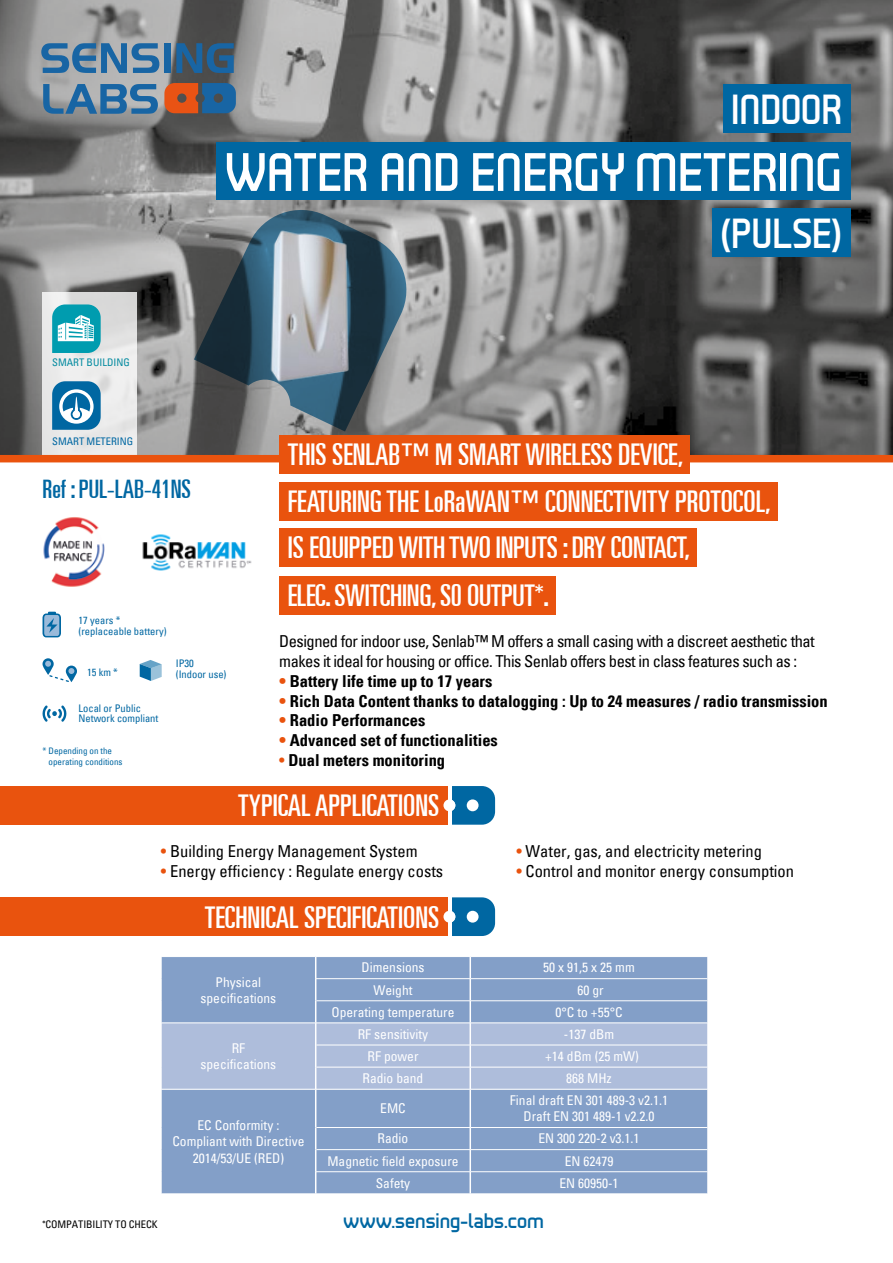
<style>
.page{position:relative;width:893px;height:1263px;background:#fff}
.page>*{position:absolute;margin:0;border:0;box-sizing:border-box;transform-origin:0 0}
.t1{font:54px "Tenby Five";color:#fff}
.t2{font:42px "Tenby Five";color:#fff}
.t3{font:ultra-condensed 30px/47.4px "Univers";color:#fff}
.t4{font:ultra-condensed 25.5px "Univers";color:#0067a2}
.t5{font:21px "Tenby Five";color:#0067a2}
.t6{font:700 condensed 16.5px "Univers";color:#000}
.t7{font:condensed 16.5px/19.8px "Univers";letter-spacing:-.03em;color:#000}
.t8{font:condensed 16.5px "Univers";color:#000}
.t9{font:condensed 13.5px/16.2px "Univers";color:#fff;text-align:center}
.t10{font:condensed 10.5px/10.5px "Univers";color:#0067a2}
.t11{font:condensed 10.5px "Univers";letter-spacing:-.01em;color:#000}
.t12{font:condensed 10.5px "Univers";color:#048ba0}
.t13{font:condensed 9px/10.8px "Univers";color:#0067a2}
.s1{color:#e9530e}
.s2{font-weight:400;color:#e9530e}
.s3{font-stretch:ultra-condensed}
</style>
<div class="page">
<img style="left:0;top:0;width:893px;height:455px">
<div style="left:43px;top:292px;width:94px;height:168px;background:linear-gradient(to bottom,#dfe0e0,#eeeeed)"></div>
<svg style="left:52px;top:304px;width:49px;height:49px;background:#49b7c4"></svg>
<div style="left:0;top:455px;width:893px;height:7px;background:#ea530e"></div>
<svg style="left:52px;top:381px;width:49px;height:49px"></svg>
<svg style="left:194px;top:202px;width:220px;height:229px;background:#5b6970"></svg>
<div style="left:216px;top:142px;width:634px;height:57px;background:#0067a2"></div>
<div style="left:723px;top:84px;width:127px;height:49px;background:#0067a2"></div>
<div style="left:712px;top:208px;width:138px;height:49px;background:#0067a2"></div>
<div style="left:279px;top:528px;width:418px;height:39px;background:#e9530e"></div>
<div style="left:279px;top:576px;width:277px;height:38px;background:#e9530e"></div>
<div style="left:279px;top:435px;width:411px;height:39px;background:#e9530e"></div>
<div style="left:279px;top:482px;width:499px;height:39px;background:#e9530e"></div>
<img style="left:264px;top:228px;width:89px;height:156px">
<div style="left:0;top:897px;width:448px;height:39px;background:#e9530e"></div>
<div style="left:0;top:786px;width:448px;height:39px;background:#e9530e"></div>
<svg style="left:452px;top:786px;width:43px;height:39px;background:#1f79ad"></svg>
<div style="left:443px;top:799px;width:12px;height:12px;background:#fff;border-radius:50%"></div>
<svg style="left:452px;top:897px;width:43px;height:39px;background:#1f79ad"></svg>
<div style="left:443px;top:911px;width:12px;height:12px;background:#fff;border-radius:50%"></div>
<div style="left:162px;top:1090px;width:545px;height:103px;background:#839fc8"></div>
<hr style="left:469px;top:1089px;width:2px;height:38px;background:#fff">
<hr style="left:469px;top:1128px;width:2px;height:21px;background:#fff">
<hr style="left:469px;top:1150px;width:2px;height:21px;background:#fff">
<hr style="left:469px;top:1172px;width:2px;height:22px;background:#fff">
<hr style="left:316px;top:1127px;width:154px;height:1px;background:#fff">
<hr style="left:470px;top:1127px;width:238px;height:1px;background:#fff">
<hr style="left:316px;top:1149px;width:154px;height:1px;background:#fff">
<hr style="left:470px;top:1149px;width:238px;height:1px;background:#fff">
<hr style="left:315px;top:1171px;width:155px;height:1px;background:#fff">
<hr style="left:470px;top:1171px;width:238px;height:1px;background:#fff">
<hr style="left:315px;top:1089px;width:1px;height:38px;background:#fff">
<svg style="left:315px;top:1127px;width:1px;height:67px"></svg>
<svg style="left:161px;top:1127px;width:1px;height:67px"></svg>
<svg style="left:707px;top:1127px;width:1px;height:66px"></svg>
<svg style="left:161px;top:957px;width:547px;height:132px;background:#9cb1d3"></svg>
<svg style="left:43px;top:612px;width:18px;height:25px"></svg>
<svg style="left:43px;top:705px;width:23px;height:17px"></svg>
<svg style="left:140px;top:660px;width:22px;height:21px"></svg>
<svg style="left:43px;top:658px;width:34px;height:24px"></svg>
<img style="left:43px;top:517px;width:62px;height:70px">
<img style="left:142px;top:534px;width:110px;height:37px">
<svg style="left:41px;top:43px;width:118px;height:30px;background:#5e87a8"></svg>
<div style="left:164px;top:43px;width:6px;height:30px;background:#1865a4"></div>
<svg style="left:176px;top:43px;width:58px;height:30px;background:#2d5a7e"></svg>
<svg style="left:43px;top:84px;width:115px;height:30px;background:#6188a8"></svg>
<svg style="left:164px;top:83px;width:72px;height:30px;background:#7a5c5c"></svg>
<h2 class="t2" style="left:731px;top:85px;width:112px">INDOOR</h2>
<h1 class="t1" style="left:225px;top:140px;width:619px">WATER AND ENERGY METERING</h1>
<h2 class="t2" style="left:721px;top:208px;width:123px">(PULSE)</h2>
<p class="t12" style="left:52px;top:358px;width:79px">SMART BUILDING</p>
<p class="t10" style="left:52px;top:436px;width:83px">SMART METERING</p>
<h3 class="t4" style="left:43px;top:478px;width:150px">Ref : PUL-LAB-41NS</h3>
<p class="t10" style="left:79px;top:616px;width:90px">17 years * (replaceable battery)</p>
<p class="t10" style="left:176px;top:659px;width:20px">IP30</p>
<p class="t10" style="left:87px;top:668px;width:32px">15 km *</p>
<p class="t10" style="left:176px;top:670px;width:52px">(Indoor use)</p>
<p class="t10" style="left:79px;top:704px;width:81px">Local or Public<br>Network compliant</p>
<p class="t13" style="left:49px;top:746px;width:75px;text-indent:-6px">* Depending on the operating conditions</p>
<h3 class="t3" style="left:288px;top:433px;width:484px">THIS SENLAB™ M SMART WIRELESS DEVICE,<br>FEATURING THE LoRaWAN™ CONNECTIVITY PROTOCOL,</h3>
<h3 class="t3" style="left:288px;top:526px;width:404px">IS EQUIPPED WITH TWO INPUTS : DRY CONTACT,<br>ELEC. SWITCHING, S0 OUTPUT*.</h3>
<p class="t7" style="left:279px;top:633px;width:537px">Designed for indoor use, Senlab™ M offers a small casing with a discreet aesthetic that makes it ideal for housing or office. This Senlab offers best in class features such as :</p>
<p class="t6" style="left:279px;top:674px;width:215px"><span class="s1">•</span> Battery life time up to 17 years</p>
<p class="t6" style="left:279px;top:694px;width:550px"><span class="s1">•</span> Rich Data Content thanks to datalogging : Up to 24 measures / radio transmission</p>
<p class="t6" style="left:279px;top:713px;width:148px"><span class="s1">•</span> Radio Performances</p>
<p class="t6" style="left:279px;top:733px;width:220px"><span class="s1">•</span> Advanced set of functionalities</p>
<p class="t6" style="left:279px;top:753px;width:167px"><span class="s2">•</span> Dual meters monitoring</p>
<h3 class="t3" style="left:238px;top:783px;width:202px">TYPICAL APPLICATIONS</h3>
<p class="t8" style="left:161px;top:844px;width:258px"><span class="s1">•</span> Building Energy Management System</p>
<p class="t8" style="left:161px;top:864px;width:284px"><span class="s1">•</span> Energy efficiency : Regulate energy costs</p>
<h3 class="t3" style="left:205px;top:895px;width:236px">TECHNICAL SPECIFICATIONS</h3>
<p class="t8" style="left:516px;top:844px;width:247px"><span class="s1">•</span> Water, gas, and electricity metering</p>
<p class="t8" style="left:516px;top:864px;width:279px"><span class="s1">•</span> Control and monitor energy consumption</p>
<p class="t9" style="left:201px;top:975px;width:77px">Physical specifications</p>
<p class="t9" style="left:201px;top:1041px;width:77px">RF specifications</p>
<p class="t9" style="left:172px;top:1118px;width:133px">EC Conformity :<br>Compliant with Directive<br>2014/53/UE (RED)</p>
<p class="t11" style="left:43px;top:1220px;width:117px"><span class="s3">*</span>COMPATIBILITY TO CHECK</p>
<p class="t9" style="left:361px;top:961px;width:64px">Dimensions</p>
<p class="t9" style="left:543px;top:961px;width:93px">50 x 91,5 x 25 mm</p>
<p class="t9" style="left:373px;top:983px;width:41px">Weight</p>
<p class="t9" style="left:577px;top:983px;width:28px">60 gr</p>
<p class="t9" style="left:331px;top:1005px;width:124px">Operating temperature</p>
<p class="t9" style="left:555px;top:1005px;width:69px">0°C to +55°C</p>
<p class="t9" style="left:358px;top:1027px;width:72px">RF sensitivity</p>
<p class="t9" style="left:564px;top:1027px;width:52px">-137 dBm</p>
<p class="t9" style="left:367px;top:1049px;width:52px">RF power</p>
<p class="t9" style="left:545px;top:1049px;width:95px">+14 dBm (25 mW)</p>
<p class="t9" style="left:363px;top:1071px;width:62px">Radio band</p>
<p class="t9" style="left:566px;top:1071px;width:47px">868 MHz</p>
<p class="t9" style="left:380px;top:1101px;width:27px">EMC</p>
<p class="t9" style="left:510px;top:1093px;width:160px">Final draft EN 301 489-3 v2.1.1<br>Draft EN 301 489-1 v2.2.0</p>
<p class="t9" style="left:378px;top:1132px;width:32px">Radio</p>
<p class="t9" style="left:538px;top:1132px;width:103px">EN 300 220-2 v3.1.1</p>
<p class="t9" style="left:327px;top:1154px;width:133px">Magnetic field exposure</p>
<p class="t9" style="left:565px;top:1154px;width:50px">EN 62479</p>
<p class="t9" style="left:376px;top:1176px;width:36px">Safety</p>
<p class="t9" style="left:559px;top:1176px;width:61px">EN 60950-1</p>
<h3 class="t5" style="left:343px;top:1208px;width:202px">www.sensing-labs.com</h3>
</div>
